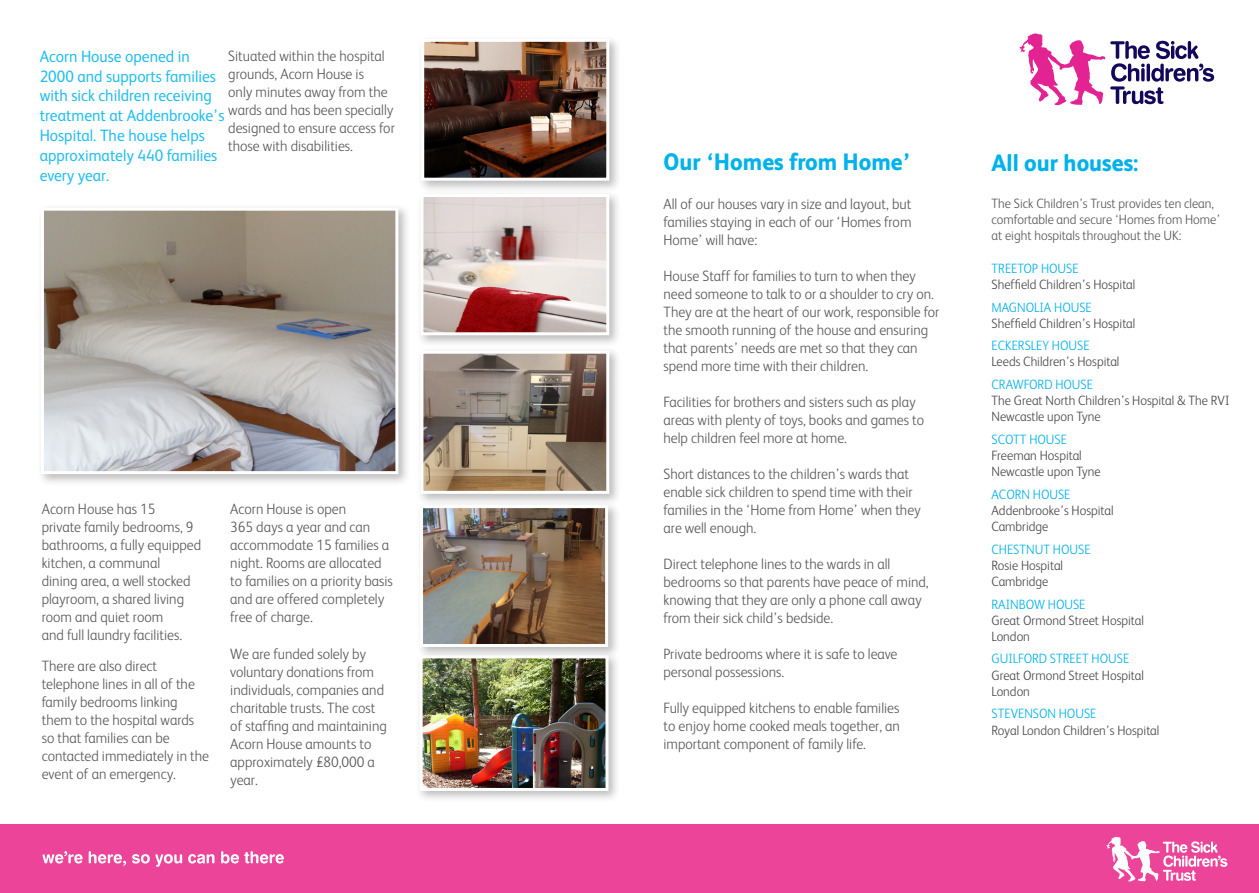
<style>
.page{position:relative;width:1259px;height:893px;background:#fff}
.page>*{position:absolute;margin:0;border:0;box-sizing:border-box;transform-origin:0 0}
.t1{font:800 23.85px "FS Albert";color:#00b2ec;scale:.94 1}
.t2{font:16.5px/19.8px "FS Albert";color:#23bef0;scale:.94 1}
.t3{font:300 15px/18px "FS Albert";color:#57585a;scale:.94 1}
.t4{font:300 13.5px "FS Albert";color:#49494a;scale:.94 1}
.t5{font:300 13.5px "FS Albert";color:#00b2ec;scale:.94 1}
.t6{font:300 13.5px/16.2px "FS Albert";color:#57585a;scale:.94 1}
</style>
<div class="page">
<div style="left:416px;top:347px;width:206px;height:159px;background:#231f20;opacity:.3"></div>
<img style="left:424px;top:355px;width:181px;height:135px">
<div style="left:420px;top:351px;width:189px;height:143px;border:3px solid #fff"></div>
<div style="left:37px;top:204px;width:374px;height:283px;background:#231f20;opacity:.3"></div>
<img style="left:45px;top:212px;width:349px;height:258px">
<div style="left:41px;top:208px;width:357px;height:266px;border:3px solid #fff"></div>
<div style="left:416px;top:501px;width:204px;height:158px;background:#231f20;opacity:.3"></div>
<img style="left:424px;top:509px;width:180px;height:134px">
<div style="left:420px;top:505px;width:188px;height:142px;border:3px solid #fff"></div>
<div style="left:0;top:825px;width:1259px;height:68px;background:#eb4498"></div>
<svg style="left:1106px;top:837px;width:121px;height:44px"></svg>
<svg style="left:43px;top:851px;width:40px;height:12px"></svg>
<svg style="left:89px;top:851px;width:37px;height:15px"></svg>
<svg style="left:132px;top:854px;width:50px;height:13px"></svg>
<svg style="left:188px;top:854px;width:26px;height:9px"></svg>
<svg style="left:221px;top:851px;width:63px;height:12px"></svg>
<svg style="left:1019px;top:33px;width:195px;height:72px"></svg>
<div style="left:416px;top:651px;width:205px;height:152px;background:#231f20;opacity:.3"></div>
<img style="left:424px;top:659px;width:180px;height:128px">
<div style="left:420px;top:655px;width:188px;height:136px;border:3px solid #fff"></div>
<div style="left:417px;top:35px;width:204px;height:158px;background:#231f20;opacity:.3"></div>
<img style="left:425px;top:43px;width:180px;height:134px">
<div style="left:421px;top:39px;width:188px;height:142px;border:3px solid #fff"></div>
<div style="left:416px;top:190px;width:206px;height:158px;background:#231f20;opacity:.3"></div>
<img style="left:424px;top:198px;width:181px;height:133px">
<div style="left:420px;top:194px;width:189px;height:141px;border:3px solid #fff"></div>
<p class="t2" style="left:40px;top:45px;width:198px">Acorn House opened in<br>2000 and supports families with sick children receiving treatment at Addenbrooke’s<br>Hospital. The house helps approximately 440 families every year.</p>
<p class="t3" style="left:228px;top:46px;width:179px">Situated within the hospital grounds, Acorn House is<br>only minutes away from the wards and has been specially designed to ensure access for those with disabilities.</p>
<p class="t3" style="left:42px;top:499px;width:171px">Acorn House has 15<br>private family bedrooms, 9 bathrooms, a fully equipped kitchen, a communal<br>dining area, a well stocked playroom, a shared living room and quiet room</p>
<p class="t3" style="left:42px;top:625px;width:151px">and full laundry facilities.</p>
<p class="t3" style="left:42px;top:656px;width:179px">There are also direct telephone lines in all of the family bedrooms linking them to the hospital wards so that families can be contacted immediately in the event of an emergency.</p>
<p class="t3" style="left:230px;top:499px;width:174px">Acorn House is open<br>365 days a year and can accommodate 15 families a night. Rooms are allocated to families on a priority basis and are offered completely free of charge.</p>
<p class="t3" style="left:230px;top:644px;width:168px">We are funded solely by voluntary donations from individuals, companies and charitable trusts. The cost of staffing and maintaining<br>Acorn House amounts to approximately £80,000 a year.</p>
<p class="t1" style="left:663px;top:145px;width:264px">Our ‘Homes from Home’</p>
<p class="t1" style="left:991px;top:145px;width:158px">All our houses:</p>
<p class="t6" style="left:991px;top:195px;width:245px">The Sick Children’s Trust provides ten clean, comfortable and secure ‘Homes from Home’</p>
<p class="t6" style="left:991px;top:227px;width:203px">at eight hospitals throughout the UK:</p>
<p class="t5" style="left:991px;top:259px;width:94px">TREETOP HOUSE</p>
<p class="t4" style="left:991px;top:276px;width:155px">Sheffield Children’s Hospital</p>
<p class="t5" style="left:991px;top:298px;width:108px">MAGNOLIA HOUSE</p>
<p class="t4" style="left:991px;top:314px;width:155px">Sheffield Children’s Hospital</p>
<p class="t5" style="left:991px;top:337px;width:106px">ECKERSLEY HOUSE</p>
<p class="t4" style="left:991px;top:353px;width:138px">Leeds Children’s Hospital</p>
<p class="t5" style="left:991px;top:375px;width:109px">CRAWFORD HOUSE</p>
<p class="t4" style="left:991px;top:392px;width:254px">The Great North Children’s Hospital &amp; The RVI</p>
<p class="t4" style="left:991px;top:408px;width:118px">Newcastle upon Tyne</p>
<p class="t5" style="left:991px;top:430px;width:82px">SCOTT HOUSE</p>
<p class="t4" style="left:991px;top:447px;width:98px">Freeman Hospital</p>
<p class="t4" style="left:991px;top:463px;width:118px">Newcastle upon Tyne</p>
<p class="t5" style="left:991px;top:485px;width:85px">ACORN HOUSE</p>
<p class="t4" style="left:991px;top:501px;width:131px">Addenbrooke’s Hospital</p>
<p class="t4" style="left:991px;top:518px;width:62px">Cambridge</p>
<p class="t5" style="left:991px;top:540px;width:107px">CHESTNUT HOUSE</p>
<p class="t4" style="left:991px;top:556px;width:78px">Rosie Hospital</p>
<p class="t4" style="left:991px;top:573px;width:62px">Cambridge</p>
<p class="t5" style="left:991px;top:595px;width:101px">RAINBOW HOUSE</p>
<p class="t4" style="left:991px;top:611px;width:164px">Great Ormond Street Hospital</p>
<p class="t4" style="left:991px;top:627px;width:42px">London</p>
<p class="t5" style="left:991px;top:650px;width:148px">GUILFORD STREET HOUSE</p>
<p class="t4" style="left:991px;top:666px;width:164px">Great Ormond Street Hospital</p>
<p class="t4" style="left:991px;top:682px;width:42px">London</p>
<p class="t5" style="left:991px;top:705px;width:113px">STEVENSON HOUSE</p>
<p class="t4" style="left:991px;top:721px;width:180px">Royal London Children’s Hospital</p>
<p class="t3" style="left:663px;top:194px;width:265px;text-align:justify">All of our houses vary in size and layout, but families staying in each of our ‘Homes from Home’ will have:</p>
<p class="t3" style="left:663px;top:266px;width:295px">House Staff for families to turn to when they need someone to talk to or a shoulder to cry on.<br>They are at the heart of our work, responsible for the smooth running of the house and ensuring that parents’ needs are met so that they can spend more time with their children.</p>
<p class="t3" style="left:663px;top:392px;width:279px">Facilities for brothers and sisters such as play areas with plenty of toys, books and games to help children feel more at home.</p>
<p class="t3" style="left:663px;top:464px;width:275px">Short distances to the children’s wards that enable sick children to spend time with their families in the ‘Home from Home’ when they are well enough.</p>
<p class="t3" style="left:663px;top:554px;width:283px">Direct telephone lines to the wards in all bedrooms so that parents have peace of mind, knowing that they are only a phone call away from their sick child’s bedside.</p>
<p class="t3" style="left:663px;top:644px;width:250px">Private bedrooms where it is safe to leave personal possessions.</p>
<p class="t3" style="left:663px;top:698px;width:253px;text-align:justify">Fully equipped kitchens to enable families to enjoy home cooked meals together, an important component of family life.</p>
</div>
